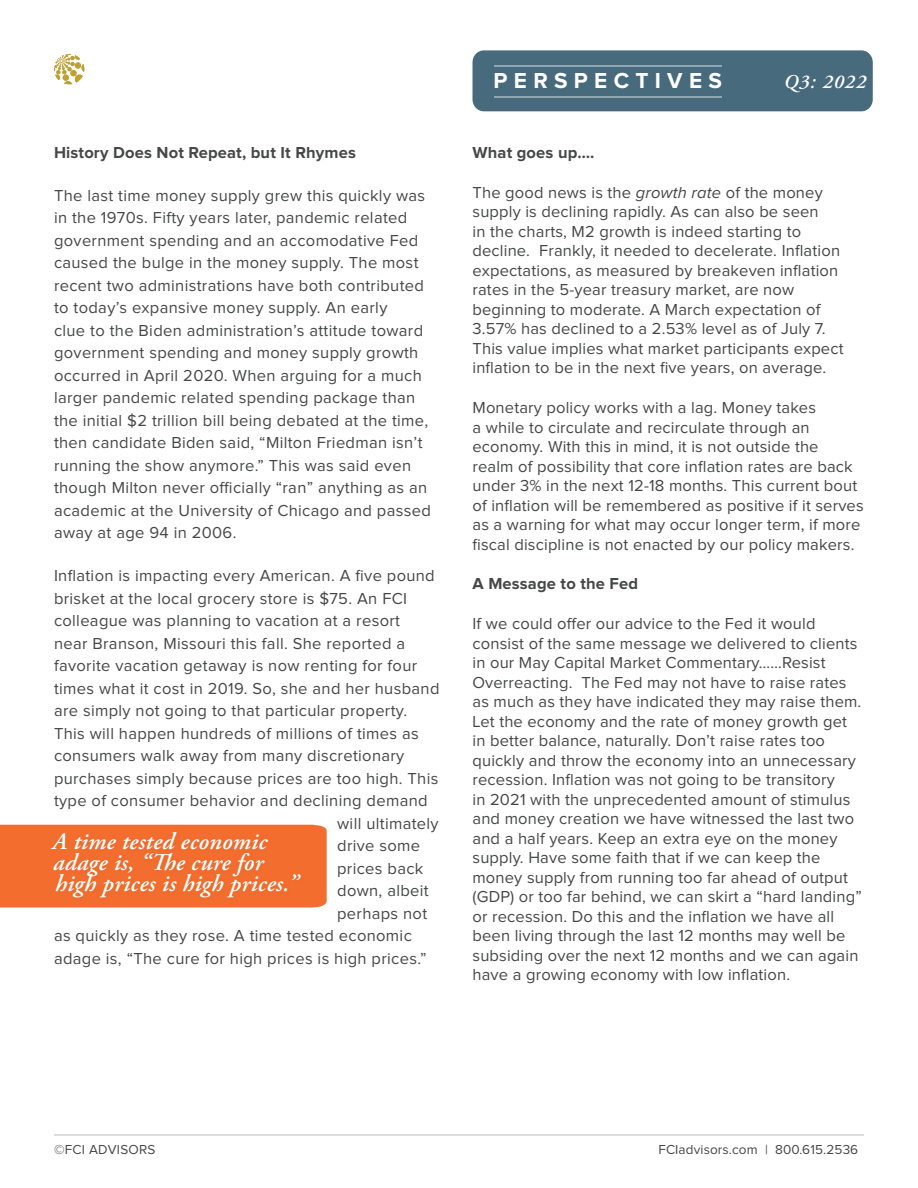
<style>
.page{position:relative;width:918px;height:1188px;background:#fff}
.page>*{position:absolute;margin:0;border:0;box-sizing:border-box;transform-origin:0 0}
.t1{font:italic 600 24px/21px "Adobe Garamond Pro";letter-spacing:.01em;color:#fff}
.t2{font:700 22.5px "Proxima Nova";letter-spacing:.28em;color:#fff}
.t3{font:italic 600 19.5px "Adobe Garamond Pro";letter-spacing:.06em;color:#fff}
.t4{font:16.5px/19.5px "Proxima Nova";letter-spacing:.01em;color:#464747}
.t5{font:700 16.5px "Proxima Nova";letter-spacing:.01em;color:#464747}
.t6{font:13.5px "Proxima Nova";letter-spacing:.01em;color:#464747}
.s1{font-style:italic}
</style>
<div class="page">
<hr style="left:54px;top:1134px;width:810px;height:2px;background:#dedcdc">
<div style="left:0;top:825px;width:327px;height:82px;background:#f36e2e"></div>
<div style="left:47px;top:828px;width:258px;height:75px;background:#f16d2d"></div>
<svg style="left:54px;top:54px;width:30px;height:30px"></svg>
<div style="left:472px;top:50px;width:401px;height:61px;background:#476a7d;border-radius:12px"></div>
<hr style="left:494px;top:96px;width:228px;height:2px;background:#fff">
<hr style="left:494px;top:65px;width:228px;height:2px;background:#fff">
<p class="t5" style="left:54px;top:145px;width:303px">History Does Not Repeat, but It Rhymes</p>
<p class="t4" style="left:54px;top:185px;width:378px;line-height:22.5px">The last time money supply grew this quickly was in the 1970s. Fifty years later, pandemic related government spending and an accomodative Fed caused the bulge in the money supply. The most recent two administrations have both contributed to today’s expansive money supply. An early<br>clue to the Biden administration’s attitude toward government spending and money supply growth occurred in April 2020. When arguing for a much larger pandemic related spending package than the initial $2 trillion bill being debated at the time, then candidate Biden said, “Milton Friedman isn’t running the show anymore.” This was said even though Milton never officially “ran” anything as an academic at the University of Chicago and passed away at age 94 in 2006.</p>
<p class="t4" style="left:54px;top:567px;width:382px">Inflation is impacting every American. A five pound</p>
<p class="t4" style="left:54px;top:589px;width:355px">brisket at the local grocery store is $75. An FCI</p>
<p class="t4" style="left:54px;top:612px;width:348px">colleague was planning to vacation at a resort</p>
<p class="t4" style="left:54px;top:634px;width:353px">near Branson, Missouri this fall. She reported a</p>
<p class="t4" style="left:54px;top:657px;width:365px">favorite vacation getaway is now renting for four</p>
<p class="t4" style="left:54px;top:679px;width:387px">times what it cost in 2019. So, she and her husband</p>
<p class="t4" style="left:54px;top:702px;width:355px">are simply not going to that particular property.</p>
<p class="t4" style="left:54px;top:724px;width:366px">This will happen hundreds of millions of times as</p>
<p class="t4" style="left:54px;top:747px;width:352px">consumers walk away from many discretionary</p>
<p class="t4" style="left:54px;top:769px;width:386px">purchases simply because prices are too high. This</p>
<p class="t4" style="left:54px;top:792px;width:375px">type of consumer behavior and declining demand</p>
<p class="t4" style="left:337px;top:814px;width:103px">will ultimately</p>
<p class="t4" style="left:337px;top:837px;width:84px">drive some</p>
<p class="t4" style="left:337px;top:859px;width:88px">prices back</p>
<p class="t4" style="left:337px;top:882px;width:93px">down, albeit</p>
<p class="t4" style="left:337px;top:904px;width:92px">perhaps not</p>
<p class="t4" style="left:54px;top:927px;width:359px">as quickly as they rose. A time tested economic</p>
<p class="t4" style="left:54px;top:949px;width:374px">adage is, “The cure for high prices is high prices.”</p>
<p class="t1" style="left:52px;top:832px;width:248px">A time tested economic adage is, “The cure for high prices is high prices.”</p>
<h2 class="t2" style="left:494px;top:70px;width:230px">PERSPECTIVES</h2>
<p class="t3" style="left:784px;top:70px;width:84px">Q3: 2022</p>
<p class="t5" style="left:472px;top:145px;width:124px">What goes up….</p>
<p class="t4" style="left:472px;top:183px;width:373px">The good news is the <span class="s1">growth rate</span> of the money supply is declining rapidly. As can also be seen<br>in the charts, M2 growth is indeed starting to decline. Frankly, it needed to decelerate. Inflation expectations, as measured by breakeven inflation rates in the 5-year treasury market, are now beginning to moderate. A March expectation of 3.57% has declined to a 2.53% level as of July 7.<br>This value implies what market participants expect inflation to be in the next five years, on average.</p>
<p class="t4" style="left:472px;top:399px;width:393px">Monetary policy works with a lag. Money takes<br>a while to circulate and recirculate through an economy. With this in mind, it is not outside the realm of possibility that core inflation rates are back under 3% in the next 12-18 months. This current bout of inflation will be remembered as positive if it serves as a warning for what may occur longer term, if more fiscal discipline is not enacted by our policy makers.</p>
<p class="t5" style="left:472px;top:576px;width:167px">A Message to the Fed</p>
<p class="t4" style="left:472px;top:615px;width:391px">If we could offer our advice to the Fed it would consist of the same message we delivered to clients in our May Capital Market Commentary……Resist Overreacting. The Fed may not have to raise rates as much as they have indicated they may raise them.<br>Let the economy and the rate of money growth get in better balance, naturally. Don’t raise rates too quickly and throw the economy into an unnecessary recession. Inflation was not going to be transitory<br>in 2021 with the unprecedented amount of stimulus and money creation we have witnessed the last two and a half years. Keep an extra eye on the money supply. Have some faith that if we can keep the money supply from running too far ahead of output (GDP) or too far behind, we can skirt a “hard landing” or recession. Do this and the inflation we have all been living through the last 12 months may well be subsiding over the next 12 months and we can again have a growing economy with low inflation.</p>
<p class="t6" style="left:54px;top:1143px;width:103px">©FCI ADVISORS</p>
<p class="t6" style="left:658px;top:1143px;width:201px">FCIadvisors.com | 800.615.2536</p>
</div>
